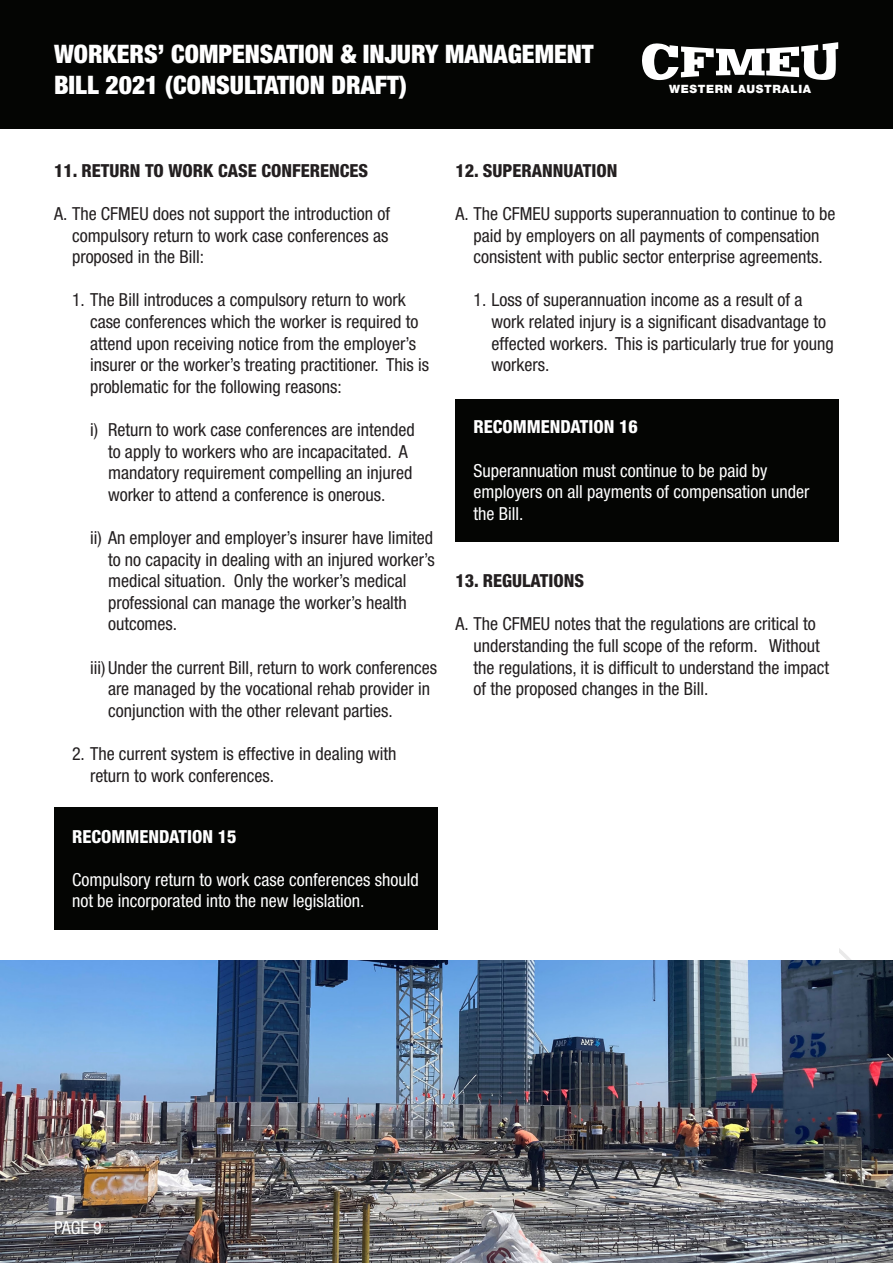
<style>
.page{position:relative;width:893px;height:1263px;background:#fff}
.page>*{position:absolute;margin:0;border:0;box-sizing:border-box;transform-origin:0 0}
.t1{font:900 condensed 25.5px/30.6px "Helvetica Neue LT Std";color:#fff}
.Numbered_Paragraph{font:condensed 18px/21.6px "Helvetica Neue LT Std";color:#231f20}
.Numbered_Paragraph-2{font:condensed 18px/21.6px "Helvetica Neue LT Std";color:#fff}
.Numbered_Paragraph-3{font:800 condensed 18px "Helvetica Neue LT Std";color:#231f20}
.Numbered_Paragraph-4{font:800 condensed 18px "Helvetica Neue LT Std";color:#fff}
.t2{font:900 11.4px "Helvetica Neue";letter-spacing:.055em;color:#fff}
</style>
<div class="page">
<div style="left:0;top:1px;width:892px;height:128px;background:#040503"></div>
<svg style="left:642px;top:42px;width:196px;height:38px"></svg>
<svg style="left:839px;top:948px;width:11px;height:13px"></svg>
<div style="left:54px;top:807px;width:383px;height:123px;background:#040503"></div>
<img style="left:0;top:961px;width:893px;height:302px">
<div style="left:455px;top:399px;width:384px;height:143px;background:#040503"></div>
<h1 class="t1" style="left:54px;top:39px;width:541px">WORKERS’ COMPENSATION &amp; INJURY MANAGEMENT<br>BILL 2021 (CONSULTATION DRAFT)</h1>
<p class="t2" style="left:669px;top:83px;width:143px">WESTERN AUSTRALIA</p>
<p class="Numbered_Paragraph-3" style="left:54px;top:159px;width:316px">11. RETURN TO WORK CASE CONFERENCES</p>
<p class="Numbered_Paragraph" style="left:72px;top:203px;width:320px;text-align:justify;text-indent:-18px">A. The CFMEU does not support the introduction of compulsory return to work case conferences as proposed in the Bill:</p>
<p class="Numbered_Paragraph" style="left:90px;top:289px;width:341px;text-indent:-18px">1. The Bill introduces a compulsory return to work case conferences which the worker is required to attend upon receiving notice from the employer’s insurer or the worker’s treating practitioner. This is problematic for the following reasons:</p>
<p class="Numbered_Paragraph" style="left:108px;top:419px;width:308px;text-indent:-18px">i) Return to work case conferences are intended to apply to workers who are incapacitated. A mandatory requirement compelling an injured worker to attend a conference is onerous.</p>
<p class="Numbered_Paragraph" style="left:108px;top:527px;width:328px;text-indent:-18px">ii) An employer and employer’s insurer have limited to no capacity in dealing with an injured worker’s medical situation. Only the worker’s medical professional can manage the worker’s health outcomes.</p>
<p class="Numbered_Paragraph" style="left:108px;top:656px;width:331px;text-indent:-18px">iii) Under the current Bill, return to work conferences are managed by the vocational rehab provider in conjunction with the other relevant parties.</p>
<p class="Numbered_Paragraph" style="left:90px;top:743px;width:308px;text-indent:-18px">2. The current system is effective in dealing with return to work conferences.</p>
<p class="Numbered_Paragraph-3" style="left:455px;top:159px;width:163px">12. SUPERANNUATION</p>
<p class="Numbered_Paragraph" style="left:455px;top:203px;width:381px;text-align:center">A. The CFMEU supports superannuation to continue to be paid by employers on all payments of compensation consistent with public sector enterprise agreements.</p>
<p class="Numbered_Paragraph" style="left:491px;top:289px;width:344px;text-indent:-18px">1. Loss of superannuation income as a result of a work related injury is a significant disadvantage to effected workers. This is particularly true for young workers.</p>
<p class="Numbered_Paragraph-4" style="left:473px;top:416px;width:166px">RECOMMENDATION 16</p>
<p class="Numbered_Paragraph-2" style="left:473px;top:459px;width:338px">Superannuation must continue to be paid by employers on all payments of compensation under the Bill.</p>
<p class="Numbered_Paragraph-3" style="left:455px;top:570px;width:130px">13. REGULATIONS</p>
<p class="Numbered_Paragraph" style="left:473px;top:613px;width:357px;text-indent:-18px">A. The CFMEU notes that the regulations are critical to understanding the full scope of the reform. Without the regulations, it is difficult to understand the impact of the proposed changes in the Bill.</p>
<p class="Numbered_Paragraph-4" style="left:72px;top:825px;width:166px">RECOMMENDATION 15</p>
<p class="Numbered_Paragraph-2" style="left:72px;top:868px;width:348px">Compulsory return to work case conferences should not be incorporated into the new legislation.</p>
<p class="Numbered_Paragraph-2" style="left:54px;top:1216px;width:49px">PAGE 9</p>
</div>
